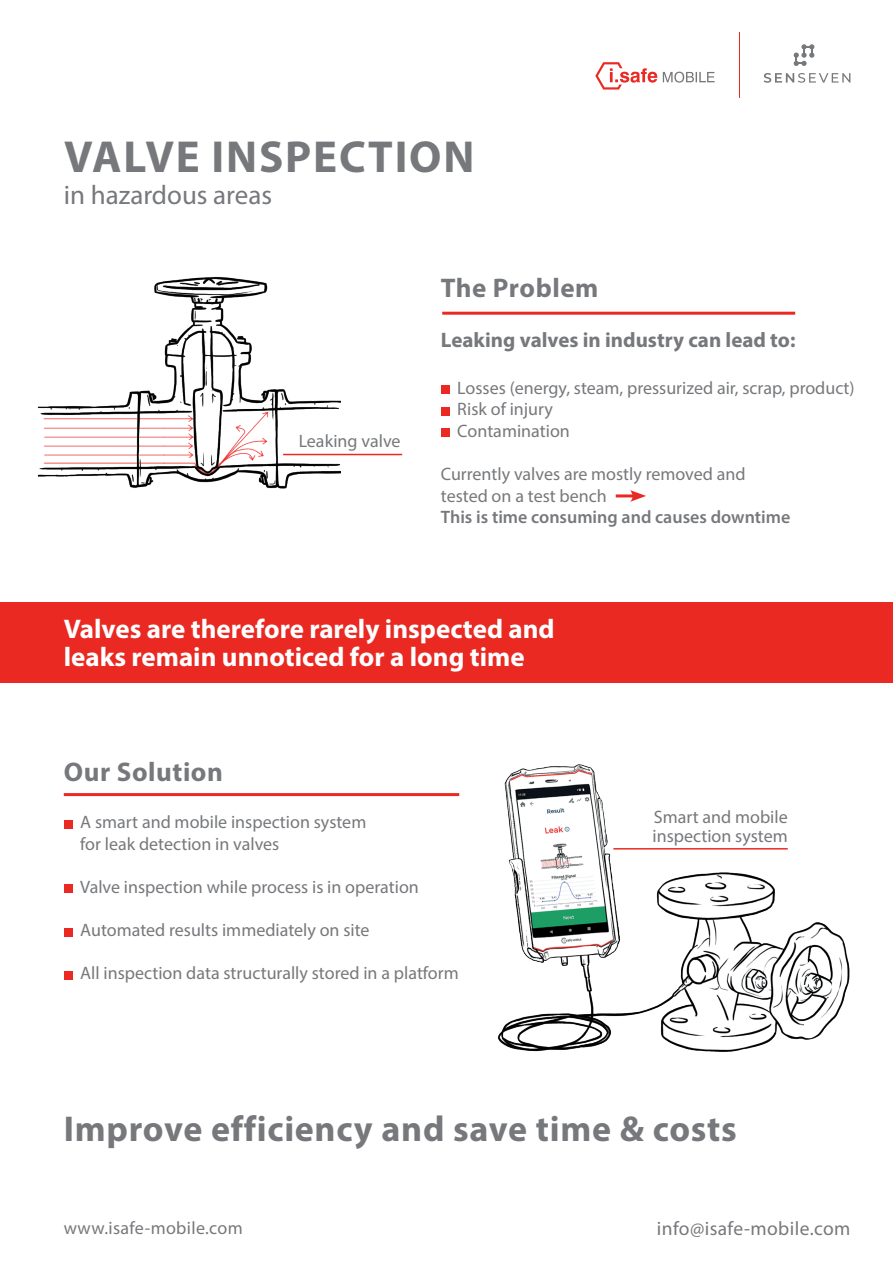
<style>
.page{position:relative;width:893px;height:1263px;background:#fff}
.page>*{position:absolute;margin:0;border:0;box-sizing:border-box;transform-origin:0 0}
.t1{font:700 45px "Myriad Pro";letter-spacing:.04em;color:#76787b}
.t2{font:700 36px "Myriad Pro";letter-spacing:.02em;color:#76787b}
.t3{font:700 27px/28.5px "Myriad Pro";color:#fff}
.t4{font:700 27px "Myriad Pro";letter-spacing:.02em;color:#76787b}
.t5{font:27px "Myriad Pro";color:#76787b}
.t6{font:700 21px "Myriad Pro";color:#76787b}
.t7{font:19.5px "Myriad Pro";letter-spacing:.02em;color:#76787b}
.t8{font:18px/21.6px "Myriad Pro";color:#76787b}
.t9{font:600 18px "Myriad Pro";color:#76787b}
.t10{font:18px "Myriad Pro";letter-spacing:.02em;color:#76787b}
</style>
<div class="page">
<img style="left:497px;top:764px;width:353px;height:288px">
<svg style="left:663px;top:72px;width:52px;height:11px"></svg>
<svg style="left:595px;top:62px;width:62px;height:28px"></svg>
<svg style="left:764px;top:73px;width:86px;height:10px"></svg>
<svg style="left:794px;top:44px;width:20px;height:22px"></svg>
<hr style="left:739px;top:32px;width:1px;height:66px;background:#ea2922">
<div style="left:0;top:602px;width:893px;height:80px;background:#ea2922"></div>
<div style="left:441px;top:385px;width:8px;height:9px;background:#ea2922"></div>
<div style="left:441px;top:407px;width:8px;height:8px;background:#ea2922"></div>
<div style="left:441px;top:429px;width:8px;height:8px;background:#ea2922"></div>
<hr style="left:616px;top:494px;width:20px;height:3px;background:#ea2922">
<svg style="left:630px;top:490px;width:16px;height:12px"></svg>
<hr style="left:442px;top:312px;width:353px;height:3px;background:#ea2922">
<hr style="left:613px;top:848px;width:175px;height:1px;background:#ea2922">
<div style="left:64px;top:820px;width:8px;height:8px;background:#ea2922"></div>
<div style="left:64px;top:884px;width:8px;height:9px;background:#ea2922"></div>
<div style="left:64px;top:928px;width:8px;height:8px;background:#ea2922"></div>
<div style="left:64px;top:971px;width:8px;height:8px;background:#ea2922"></div>
<hr style="left:64px;top:793px;width:395px;height:3px;background:#ea2922">
<hr style="left:283px;top:454px;width:119px;height:1px;background:#ea2922">
<img style="left:38px;top:276px;width:303px;height:213px">
<h1 class="t1" style="left:64px;top:127px;width:412px">VALVE INSPECTION</h1>
<h3 class="t5" style="left:64px;top:179px;width:210px">in hazardous areas</h3>
<p class="t8" style="left:299px;top:430px;width:103px">Leaking valve</p>
<h3 class="t4" style="left:441px;top:270px;width:159px">The Problem</h3>
<p class="t6" style="left:441px;top:326px;width:356px">Leaking valves in industry can lead to:</p>
<p class="t8" style="left:457px;top:377px;width:399px">Losses (energy, steam, pressurized air, scrap, product)<br>Risk of injury<br>Contamination</p>
<p class="t8" style="left:441px;top:463px;width:306px">Currently valves are mostly removed and tested on a test bench</p>
<p class="t9" style="left:441px;top:506px;width:351px">This is time consuming and causes downtime</p>
<h3 class="t3" style="left:64px;top:613px;width:492px">Valves are therefore rarely inspected and leaks remain unnoticed for a long time</h3>
<h3 class="t4" style="left:64px;top:755px;width:161px">Our Solution</h3>
<p class="t8" style="left:80px;top:811px;width:288px">A smart and mobile inspection system for leak detection in valves</p>
<p class="t8" style="left:80px;top:876px;width:340px">Valve inspection while process is in operation</p>
<p class="t8" style="left:80px;top:919px;width:291px">Automated results immediately on site</p>
<p class="t8" style="left:80px;top:962px;width:380px">All inspection data structurally stored in a platform</p>
<p class="t8" style="left:652px;top:806px;width:137px;line-height:19.5px">Smart and mobile inspection system</p>
<h2 class="t2" style="left:64px;top:1105px;width:675px">Improve efficiency and save time &amp; costs</h2>
<p class="t10" style="left:64px;top:1217px;width:181px">www.isafe-mobile.com</p>
<p class="t7" style="left:657px;top:1216px;width:195px">info@isafe-mobile.com</p>
</div>
